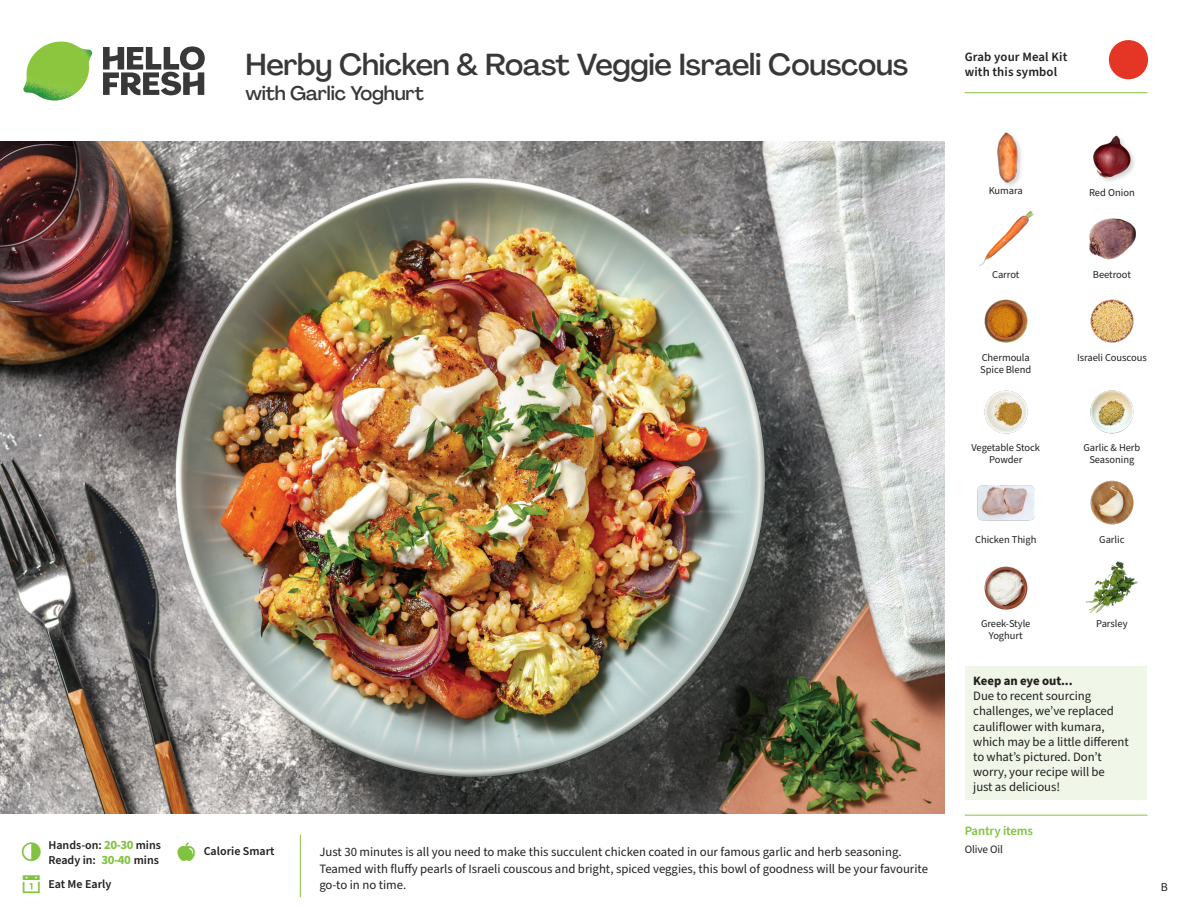
<style>
.page{position:relative;width:1188px;height:918px;background:#fff}
.page>*{position:absolute;margin:0;border:0;box-sizing:border-box;transform-origin:0 0}
._15_Titel_UK{font:500 30px "Agrandir";letter-spacing:-.01em;color:#383839}
._15_Titel_UK-2{font:500 19.5px "Agrandir";letter-spacing:-.01em;color:#383839}
.Step_6_Text_AU{font:12.75px/16.5px "Source Sans Pro";color:#231f20}
.Header_Back{font:12.75px/15px "Source Sans Pro";letter-spacing:-.005em;color:#231f20}
.t1{font:600 12.75px/15px "Source Sans Pro";letter-spacing:.01em;color:#231f20}
._04_Headers_Front{font:600 12.75px "Source Sans Pro";letter-spacing:-.01em;color:#81c340}
._04_Intro{font:600 12px "Source Sans Pro";color:#231f20}
.t2{font:12px "Source Sans Pro";color:#231f20}
._05_Pantry{font:11.25px "Source Sans Pro";letter-spacing:-.01em;color:#231f20}
._18_FRONT_ingredient{font:10.5px/12px "Source Sans Pro";letter-spacing:-.005em;color:#231f20;text-align:center}
.s1{font-weight:700;font-size:12.75px;color:#81c340}
.s2{font-weight:700}
</style>
<div class="page">
<svg style="left:103px;top:46px;width:102px;height:49px"></svg>
<img style="left:23px;top:42px;width:69px;height:59px">
<img style="left:0;top:142px;width:945px;height:672px">
<div style="left:965px;top:667px;width:181px;height:133px;background:#f0f7e8"></div>
<img style="left:1090px;top:299px;width:44px;height:44px">
<img style="left:1090px;top:390px;width:44px;height:44px">
<img style="left:984px;top:390px;width:44px;height:44px">
<img style="left:977px;top:485px;width:57px;height:36px">
<img style="left:1086px;top:561px;width:53px;height:52px">
<img style="left:984px;top:566px;width:44px;height:44px">
<img style="left:984px;top:299px;width:44px;height:44px">
<img style="left:979px;top:210px;width:55px;height:56px">
<img style="left:1089px;top:218px;width:47px;height:42px">
<img style="left:997px;top:132px;width:24px;height:53px">
<img style="left:1093px;top:135px;width:42px;height:46px">
<img style="left:1090px;top:480px;width:44px;height:45px">
<hr style="left:965px;top:815px;width:183px;height:1px;background:#81c340">
<svg style="left:1091px;top:40px;width:58px;height:54px"></svg>
<hr style="left:965px;top:92px;width:183px;height:1px;background:#81c340">
<p class="_04_Intro" style="left:48px;top:837px;width:114px">Hands-on: <span class="s1">20-30</span> mins</p>
<p class="_04_Intro" style="left:48px;top:852px;width:112px">Ready in: <span class="s1">30-40</span> mins</p>
<p class="_04_Intro" style="left:48px;top:876px;width:64px">Eat Me Early</p>
<p class="_15_Titel_UK" style="left:245px;top:46px;width:664px">Herby Chicken &amp; Roast Veggie Israeli Couscous</p>
<p class="_15_Titel_UK-2" style="left:245px;top:81px;width:180px">with Garlic Yoghurt</p>
<p class="_04_Intro" style="left:204px;top:843px;width:72px">Calorie Smart</p>
<p class="Step_6_Text_AU" style="left:319px;top:844px;width:610px">Just 30 minutes is all you need to make this succulent chicken coated in our famous garlic and herb seasoning.<br>Teamed with fluffy pearls of Israeli couscous and bright, spiced veggies, this bowl of goodness will be your favourite go-to in no time.</p>
<p class="t1" style="left:965px;top:50px;width:104px">Grab your Meal Kit with this symbol</p>
<p class="_18_FRONT_ingredient" style="left:989px;top:185px;width:36px">Kumara</p>
<p class="_18_FRONT_ingredient" style="left:1089px;top:186px;width:47px">Red Onion</p>
<p class="_18_FRONT_ingredient" style="left:992px;top:269px;width:29px">Carrot</p>
<p class="_18_FRONT_ingredient" style="left:1093px;top:269px;width:39px">Beetroot</p>
<p class="_18_FRONT_ingredient" style="left:982px;top:352px;width:50px">Chermoula</p>
<p class="_18_FRONT_ingredient" style="left:1077px;top:352px;width:71px">Israeli Couscous</p>
<p class="_18_FRONT_ingredient" style="left:980px;top:364px;width:52px">Spice Blend</p>
<p class="_18_FRONT_ingredient" style="left:971px;top:442px;width:70px">Vegetable Stock<br>Powder</p>
<p class="_18_FRONT_ingredient" style="left:1083px;top:442px;width:58px">Garlic &amp; Herb<br>Seasoning</p>
<p class="_18_FRONT_ingredient" style="left:975px;top:534px;width:63px">Chicken Thigh</p>
<p class="_18_FRONT_ingredient" style="left:1099px;top:534px;width:27px">Garlic</p>
<p class="_18_FRONT_ingredient" style="left:981px;top:618px;width:51px">Greek-Style</p>
<p class="_18_FRONT_ingredient" style="left:1096px;top:618px;width:33px">Parsley</p>
<p class="_18_FRONT_ingredient" style="left:989px;top:630px;width:35px">Yoghurt</p>
<p class="Header_Back" style="left:973px;top:674px;width:142px"><span class="s2">Keep an eye out...<br></span>Due to recent sourcing challenges, we’ve replaced</p>
<p class="Header_Back" style="left:973px;top:720px;width:157px">cauliflower with kumara, which may be a little different to what’s pictured. Don’t worry, your recipe will be<br>just as delicious!</p>
<p class="_04_Headers_Front" style="left:965px;top:822px;width:70px">Pantry items</p>
<p class="_05_Pantry" style="left:965px;top:842px;width:40px">Olive Oil</p>
<p class="t2" style="left:1161px;top:879px;width:9px">B</p>
</div>
